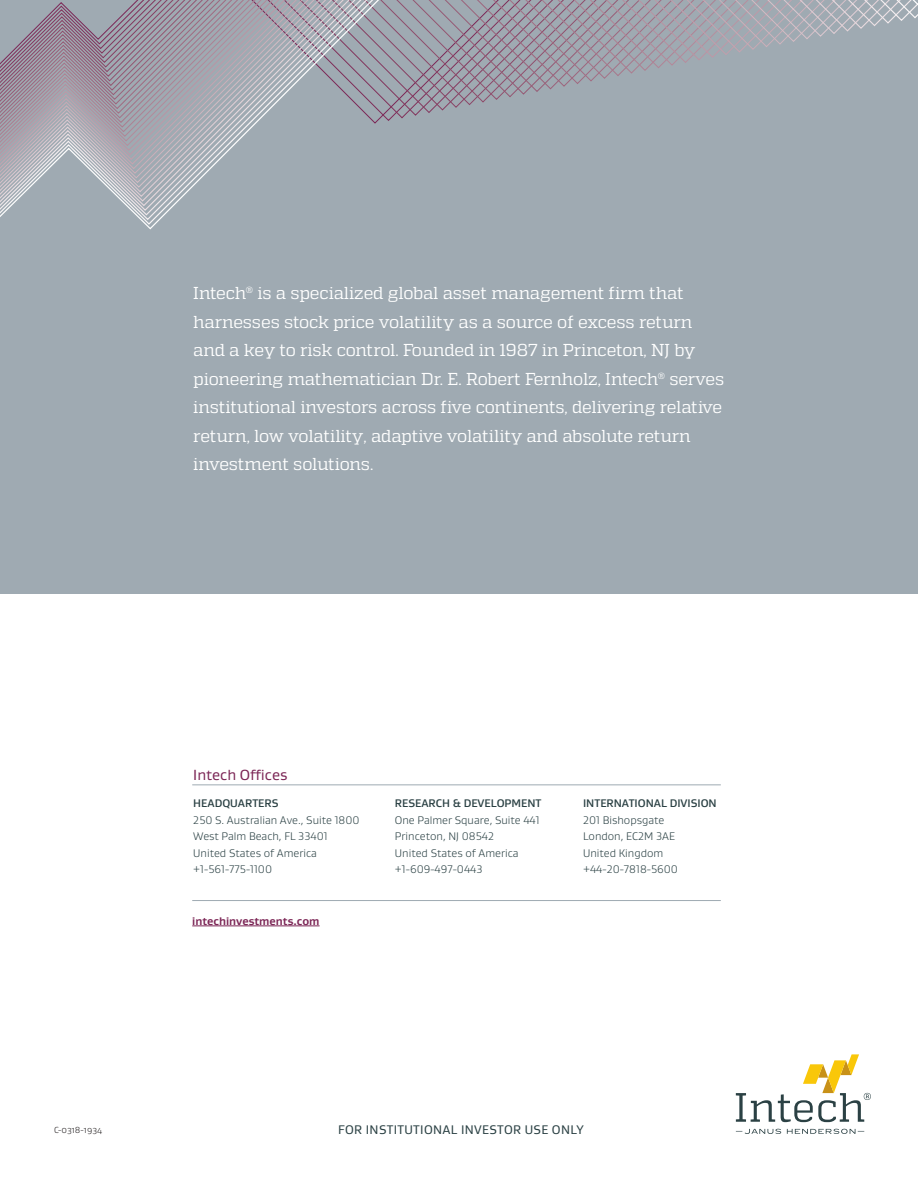
<style>
.page{position:relative;width:918px;height:1188px;background:#fff}
.page>*{position:absolute;margin:0;border:0;box-sizing:border-box;transform-origin:0 0}
.About_Intech{font:17.25px/28.5px "Quadon";letter-spacing:-.015em;color:#fff}
.t1{font:15px "Gustan";color:#7c2656}
.Body_-_no_space{font:12.75px "Gustan";letter-spacing:.025em;color:#2b4144}
.Address{font:300 11.25px/16.5px "Gustan";color:#2b4144}
.t2{font:500 11.25px "Gustan";color:#2b4144}
.Address_URL{font:700 11.25px "Gustan";color:#7c2656}
.Form_Number{font:300 9px "Gustan";color:#231f20}
</style>
<div class="page">
<div style="left:0;top:0;width:918px;height:594px;background:#9faab2"></div>
<svg style="left:0;top:0;width:918px;height:230px"></svg>
<hr style="left:192px;top:926px;width:128px;height:1px;background:#7c2656">
<hr style="left:192px;top:784px;width:529px;height:1px;background:#9faab2">
<hr style="left:192px;top:900px;width:529px;height:1px;background:#9faab2">
<svg style="left:736px;top:1054px;width:135px;height:80px"></svg>
<p class="About_Intech" style="left:193px;top:279px;width:533px">Intech® is a specialized global asset management firm that harnesses stock price volatility as a source of excess return and a key to risk control. Founded in 1987 in Princeton, NJ by pioneering mathematician Dr. E. Robert Fernholz, Intech® serves institutional investors across five continents, delivering relative return, low volatility, adaptive volatility and absolute return investment solutions.</p>
<p class="t1" style="left:193px;top:765px;width:96px">Intech Offices</p>
<p class="t2" style="left:193px;top:796px;width:87px">HEADQUARTERS</p>
<p class="Address" style="left:193px;top:811px;width:168px">250 S. Australian Ave., Suite 1800</p>
<p class="Address" style="left:193px;top:828px;width:136px">West Palm Beach, FL 33401</p>
<p class="Address" style="left:193px;top:844px;width:125px">United States of America</p>
<p class="Address" style="left:193px;top:861px;width:80px">+1-561-775-1100</p>
<p class="Address_URL" style="left:192px;top:913px;width:129px">intechinvestments.com</p>
<p class="t2" style="left:395px;top:796px;width:148px">RESEARCH &amp; DEVELOPMENT</p>
<p class="Address" style="left:395px;top:811px;width:146px">One Palmer Square, Suite 441<br>Princeton, NJ 08542<br>United States of America +1-609-497-0443</p>
<p class="t2" style="left:583px;top:796px;width:135px">INTERNATIONAL DIVISION</p>
<p class="Address" style="left:583px;top:811px;width:96px">201 Bishopsgate<br>London, EC2M 3AE<br>United Kingdom +44-20-7818-5600</p>
<p class="Form_Number" style="left:54px;top:1124px;width:50px">C-0318-1934</p>
<p class="Body_-_no_space" style="left:338px;top:1122px;width:247px">FOR INSTITUTIONAL INVESTOR USE ONLY</p>
</div>
